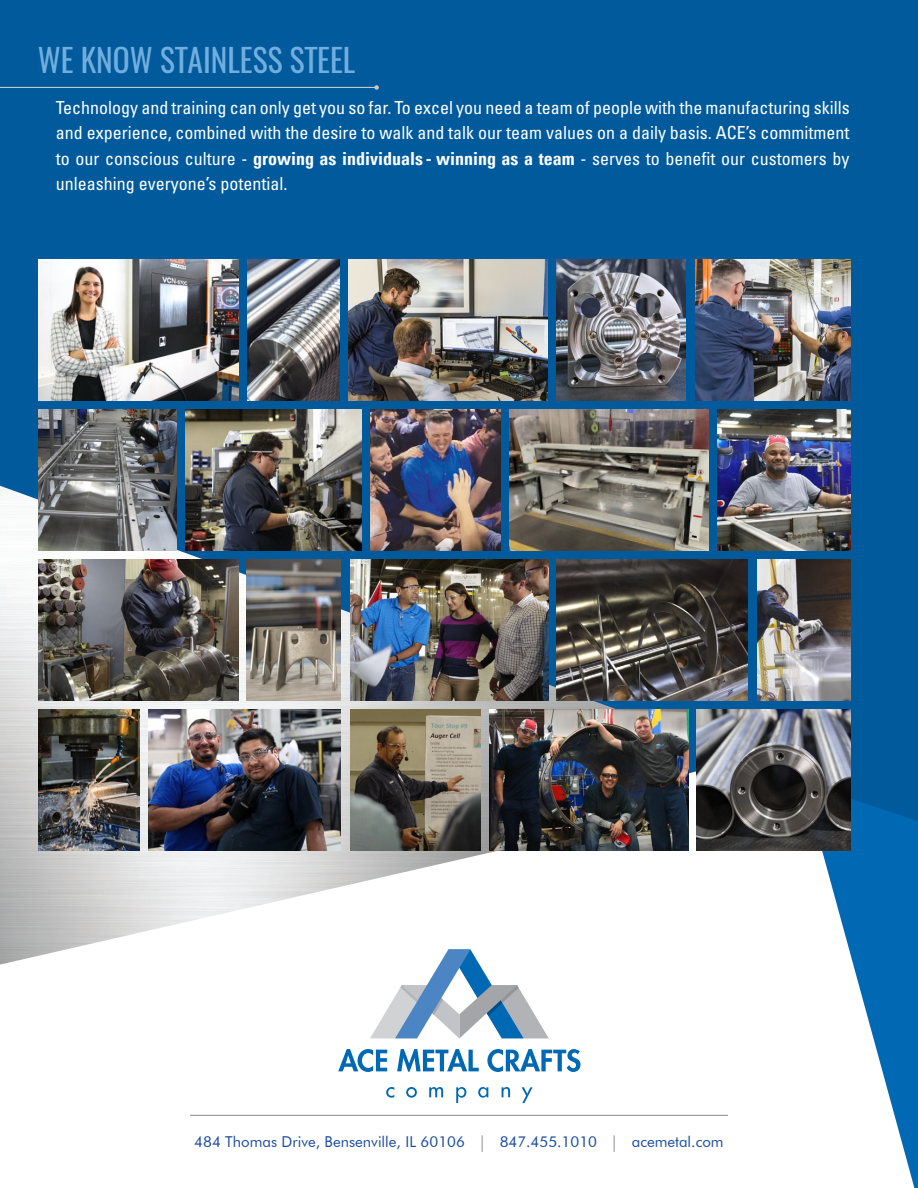
<style>
.page{position:relative;width:918px;height:1188px;background:#015a9c}
.page>*{position:absolute;margin:0;border:0;box-sizing:border-box;transform-origin:0 0}
.t1{font:31.5px "Oswald";color:#71aede}
.t2{font:condensed 18px/25.5px "Univers";color:#fff;text-align:justify}
.t3{font:15px "Futura BT";color:#1a4aa0}
.s1{font-weight:700}
.s2{font-size:16.5px;color:#939598}
</style>
<div class="page">
<hr style="left:0;top:87px;width:377px;height:1px;background:#c7c8ca">
<svg style="left:374px;top:85px;width:5px;height:5px"></svg>
<div style="left:0;top:760px;width:810px;height:428px;background:#fff"></div>
<div style="left:314px;top:948px;width:290px;height:159px;background:#fff"></div>
<svg style="left:338px;top:1049px;width:49px;height:23px"></svg>
<svg style="left:397px;top:1049px;width:82px;height:23px"></svg>
<svg style="left:487px;top:1049px;width:93px;height:23px"></svg>
<svg style="left:386px;top:1087px;width:8px;height:11px"></svg>
<svg style="left:406px;top:1087px;width:11px;height:11px"></svg>
<svg style="left:429px;top:1087px;width:14px;height:10px"></svg>
<svg style="left:456px;top:1087px;width:10px;height:16px"></svg>
<svg style="left:478px;top:1087px;width:10px;height:11px"></svg>
<svg style="left:502px;top:1087px;width:8px;height:10px"></svg>
<svg style="left:522px;top:1087px;width:11px;height:16px"></svg>
<svg style="left:370px;top:965px;width:179px;height:73px"></svg>
<hr style="left:190px;top:1115px;width:538px;height:1px;background:#939598">
<img style="left:0;top:486px;width:660px;height:479px">
<svg style="left:810px;top:799px;width:108px;height:389px;background:#75acd5"></svg>
<img style="left:38px;top:260px;width:200px;height:141px">
<img style="left:349px;top:260px;width:198px;height:141px">
<img style="left:557px;top:260px;width:129px;height:141px">
<img style="left:248px;top:260px;width:91px;height:141px">
<img style="left:695px;top:260px;width:156px;height:141px">
<img style="left:757px;top:560px;width:94px;height:141px">
<img style="left:38px;top:560px;width:200px;height:141px">
<img style="left:247px;top:560px;width:94px;height:141px">
<img style="left:350px;top:560px;width:198px;height:141px">
<img style="left:557px;top:560px;width:191px;height:141px">
<img style="left:510px;top:410px;width:198px;height:141px">
<img style="left:718px;top:410px;width:133px;height:141px">
<img style="left:371px;top:410px;width:130px;height:141px">
<img style="left:38px;top:410px;width:138px;height:141px">
<img style="left:186px;top:410px;width:175px;height:141px">
<img style="left:148px;top:709px;width:193px;height:142px">
<img style="left:489px;top:709px;width:199px;height:142px">
<img style="left:350px;top:709px;width:130px;height:142px">
<img style="left:38px;top:709px;width:101px;height:142px">
<img style="left:696px;top:709px;width:155px;height:142px">
<p class="t1" style="left:38px;top:39px;width:319px">WE KNOW STAINLESS STEEL</p>
<p class="t2" style="left:56px;top:94px;width:795px">Technology and training can only get you so far. To excel you need a team of people with the manufacturing skills and experience, combined with the desire to walk and talk our team values on a daily basis. ACE’s commitment to our conscious culture - <span class="s1">growing as individuals - winning as a team</span> - serves to benefit our customers by unleashing everyone’s potential.</p>
<p class="t3" style="left:194px;top:1133px;width:531px">484 Thomas Drive, Bensenville, IL 60106 <span class="s2">|</span> 847.455.1010 <span class="s2">|</span> acemetal.com</p>
</div>
